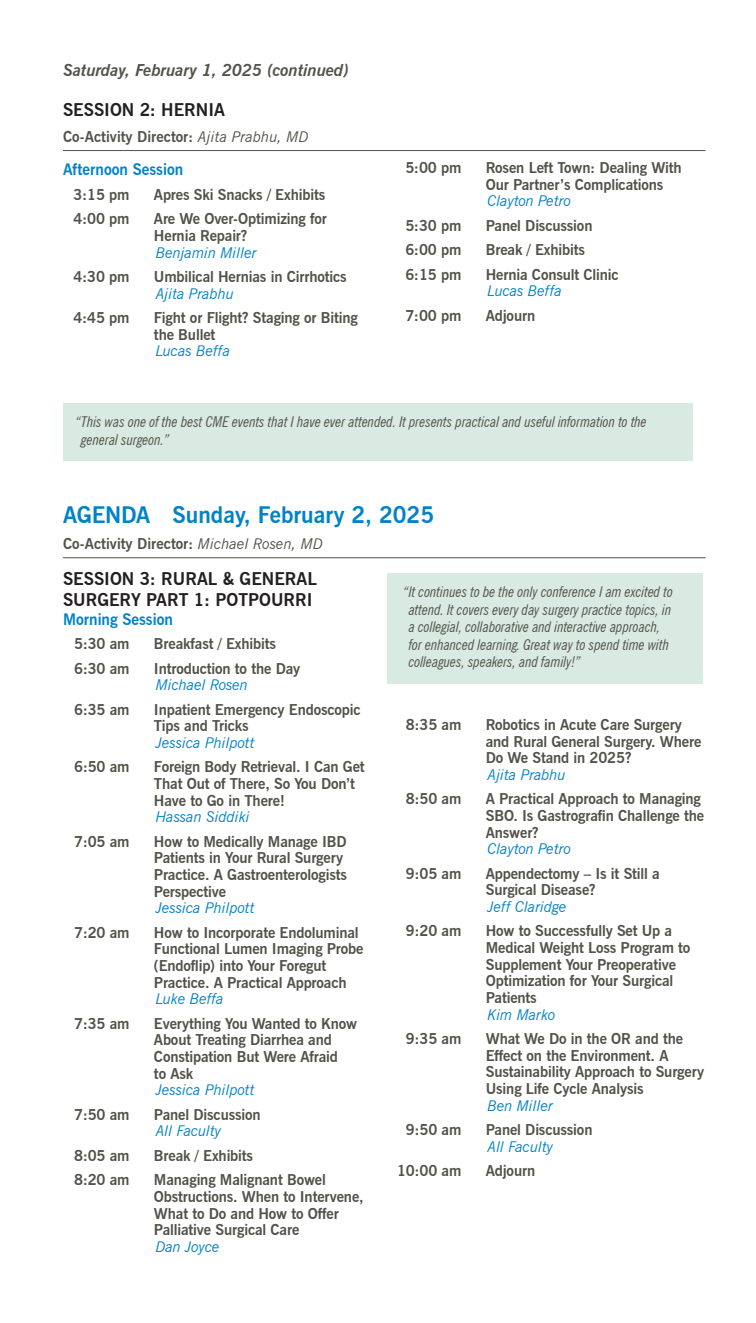
<style>
.page{position:relative;width:756px;height:1323px;background:#fff}
.page>*{position:absolute;margin:0;border:0;box-sizing:border-box;transform-origin:0 0}
.t1{font:700 22.75px "News Gothic BT";color:#0082c8}
.agenda_sessions{font:700 17.5px/21px "News Gothic BT";color:#231f20}
.t2{font:italic 700 16.62px "News Gothic BT";color:#535249}
.agenda_sessions-2{font:700 15.75px "News Gothic BT";color:#0082c8}
.agenda_t{font:700 14.88px/16.6px "News Gothic BT";letter-spacing:-.01em;color:#535249}
.testimonial{font:italic condensed 14.88px/17.5px "News Gothic BT";color:#535249}
.speaker_t{font:italic 14.88px "News Gothic BT";letter-spacing:-.01em;color:#0082c8}
.s1{font-weight:400;font-style:italic}
</style>
<div class="page">
<hr style="left:63px;top:557px;width:643px;height:1px;background:#535249">
<div style="left:388px;top:573px;width:315px;height:111px;background:#d8eae1"></div>
<div style="left:63px;top:403px;width:630px;height:58px;background:#d8eae1"></div>
<hr style="left:63px;top:150px;width:643px;height:1px;background:#535249">
<p class="t2" style="left:63px;top:60px;width:287px">Saturday, February 1, 2025 (continued)</p>
<p class="agenda_sessions" style="left:63px;top:99px;width:163px">SESSION 2: HERNIA</p>
<p class="agenda_t" style="left:63px;top:129px;width:247px">Co-Activity Director: <span class="s1">Ajita Prabhu, MD</span></p>
<p class="agenda_sessions-2" style="left:63px;top:160px;width:122px">Afternoon Session</p>
<p class="agenda_t" style="left:74px;top:186px;width:57px">3:15 pm</p>
<p class="agenda_t" style="left:154px;top:186px;width:173px">Apres Ski Snacks / Exhibits</p>
<p class="agenda_t" style="left:74px;top:211px;width:57px">4:00 pm</p>
<p class="agenda_t" style="left:154px;top:211px;width:175px">Are We Over-Optimizing for<br>Hernia Repair?</p>
<p class="speaker_t" style="left:156px;top:243px;width:102px">Benjamin Miller</p>
<p class="agenda_t" style="left:74px;top:268px;width:57px">4:30 pm</p>
<p class="agenda_t" style="left:154px;top:268px;width:194px">Umbilical Hernias in Cirrhotics</p>
<p class="speaker_t" style="left:156px;top:284px;width:80px">Ajita Prabhu</p>
<p class="agenda_t" style="left:74px;top:309px;width:57px">4:45 pm</p>
<p class="agenda_t" style="left:154px;top:309px;width:206px">Fight or Flight? Staging or Biting the Bullet</p>
<p class="speaker_t" style="left:156px;top:342px;width:76px">Lucas Beffa</p>
<p class="agenda_t" style="left:405px;top:159px;width:57px">5:00 pm</p>
<p class="agenda_t" style="left:486px;top:159px;width:197px">Rosen Left Town: Dealing With<br>Our Partner’s Complications</p>
<p class="speaker_t" style="left:488px;top:192px;width:85px">Clayton Petro</p>
<p class="agenda_t" style="left:405px;top:217px;width:57px">5:30 pm</p>
<p class="agenda_t" style="left:486px;top:217px;width:108px">Panel Discussion</p>
<p class="agenda_t" style="left:405px;top:242px;width:57px">6:00 pm</p>
<p class="agenda_t" style="left:486px;top:242px;width:101px">Break / Exhibits</p>
<p class="agenda_t" style="left:405px;top:266px;width:57px">6:15 pm</p>
<p class="agenda_t" style="left:486px;top:266px;width:135px">Hernia Consult Clinic</p>
<p class="speaker_t" style="left:488px;top:282px;width:76px">Lucas Beffa</p>
<p class="agenda_t" style="left:405px;top:307px;width:57px">7:00 pm</p>
<p class="agenda_t" style="left:486px;top:307px;width:51px">Adjourn</p>
<p class="testimonial" style="left:81px;top:413px;width:567px;text-indent:-6px">“This was one of the best CME events that I have ever attended. It presents practical and useful information to the general surgeon.”</p>
<p class="t1" style="left:63px;top:501px;width:373px">AGENDA Sunday, February 2, 2025</p>
<p class="agenda_t" style="left:63px;top:536px;width:261px">Co-Activity Director: <span class="s1">Michael Rosen, MD</span></p>
<p class="agenda_sessions" style="left:63px;top:568px;width:255px">SESSION 3: RURAL &amp; GENERAL<br>SURGERY PART 1: POTPOURRI</p>
<p class="agenda_sessions-2" style="left:63px;top:609px;width:112px">Morning Session</p>
<p class="agenda_t" style="left:74px;top:635px;width:57px">5:30 am</p>
<p class="agenda_t" style="left:154px;top:635px;width:124px">Breakfast / Exhibits</p>
<p class="agenda_t" style="left:74px;top:660px;width:57px">6:30 am</p>
<p class="agenda_t" style="left:154px;top:660px;width:148px">Introduction to the Day</p>
<p class="speaker_t" style="left:156px;top:676px;width:94px">Michael Rosen</p>
<p class="agenda_t" style="left:74px;top:701px;width:57px">6:35 am</p>
<p class="agenda_t" style="left:154px;top:701px;width:208px">Inpatient Emergency Endoscopic<br>Tips and Tricks</p>
<p class="speaker_t" style="left:156px;top:734px;width:100px">Jessica Philpott</p>
<p class="agenda_t" style="left:74px;top:759px;width:57px">6:50 am</p>
<p class="agenda_t" style="left:154px;top:759px;width:212px">Foreign Body Retrieval. I Can Get<br>That Out of There, So You Don’t<br>Have to Go in There!</p>
<p class="speaker_t" style="left:156px;top:808px;width:96px">Hassan Siddiki</p>
<p class="agenda_t" style="left:74px;top:833px;width:57px">7:05 am</p>
<p class="agenda_t" style="left:154px;top:833px;width:194px">How to Medically Manage IBD<br>Patients in Your Rural Surgery<br>Practice. A Gastroenterologists<br>Perspective</p>
<p class="speaker_t" style="left:156px;top:899px;width:100px">Jessica Philpott</p>
<p class="agenda_t" style="left:74px;top:924px;width:57px">7:20 am</p>
<p class="agenda_t" style="left:154px;top:924px;width:211px">How to Incorporate Endoluminal<br>Functional Lumen Imaging Probe (Endoflip) into Your Foregut<br>Practice. A Practical Approach</p>
<p class="speaker_t" style="left:156px;top:990px;width:70px">Luke Beffa</p>
<p class="agenda_t" style="left:74px;top:1015px;width:57px">7:35 am</p>
<p class="agenda_t" style="left:154px;top:1015px;width:205px">Everything You Wanted to Know<br>About Treating Diarrhea and<br>Constipation But Were Afraid<br>to Ask</p>
<p class="speaker_t" style="left:156px;top:1081px;width:100px">Jessica Philpott</p>
<p class="agenda_t" style="left:74px;top:1106px;width:57px">7:50 am</p>
<p class="agenda_t" style="left:154px;top:1106px;width:108px">Panel Discussion</p>
<p class="speaker_t" style="left:156px;top:1122px;width:67px">All Faculty</p>
<p class="agenda_t" style="left:74px;top:1147px;width:57px">8:05 am</p>
<p class="agenda_t" style="left:154px;top:1147px;width:101px">Break / Exhibits</p>
<p class="agenda_t" style="left:74px;top:1172px;width:57px">8:20 am</p>
<p class="agenda_t" style="left:154px;top:1172px;width:211px">Managing Malignant Bowel<br>Obstructions. When to Intervene,<br>What to Do and How to Offer<br>Palliative Surgical Care</p>
<p class="speaker_t" style="left:156px;top:1238px;width:66px">Dan Joyce</p>
<p class="testimonial" style="left:409px;top:583px;width:266px;text-indent:-5px">“It continues to be the only conference I am excited to attend. It covers every day surgery practice topics, in a collegial, collaborative and interactive approach, for enhanced learning. Great way to spend time with colleagues, speakers, and family!”</p>
<p class="agenda_t" style="left:406px;top:716px;width:57px">8:35 am</p>
<p class="agenda_t" style="left:486px;top:716px;width:217px">Robotics in Acute Care Surgery and Rural General Surgery. Where<br>Do We Stand in 2025?</p>
<p class="speaker_t" style="left:488px;top:765px;width:80px">Ajita Prabhu</p>
<p class="agenda_t" style="left:406px;top:791px;width:57px">8:50 am</p>
<p class="agenda_t" style="left:486px;top:791px;width:220px">A Practical Approach to Managing<br>SBO. Is Gastrografin Challenge the<br>Answer?</p>
<p class="speaker_t" style="left:488px;top:840px;width:85px">Clayton Petro</p>
<p class="agenda_t" style="left:406px;top:865px;width:57px">9:05 am</p>
<p class="agenda_t" style="left:486px;top:865px;width:176px">Appendectomy – Is it Still a<br>Surgical Disease?</p>
<p class="speaker_t" style="left:488px;top:898px;width:81px">Jeff Claridge</p>
<p class="agenda_t" style="left:406px;top:923px;width:57px">9:20 am</p>
<p class="agenda_t" style="left:486px;top:923px;width:206px">How to Successfully Set Up a<br>Medical Weight Loss Program to<br>Supplement Your Preoperative<br>Optimization for Your Surgical<br>Patients</p>
<p class="speaker_t" style="left:488px;top:1005px;width:70px">Kim Marko</p>
<p class="agenda_t" style="left:406px;top:1030px;width:57px">9:35 am</p>
<p class="agenda_t" style="left:486px;top:1030px;width:220px">What We Do in the OR and the<br>Effect on the Environment. A<br>Sustainability Approach to Surgery<br>Using Life Cycle Analysis</p>
<p class="speaker_t" style="left:488px;top:1096px;width:67px">Ben Miller</p>
<p class="agenda_t" style="left:406px;top:1121px;width:57px">9:50 am</p>
<p class="agenda_t" style="left:486px;top:1121px;width:108px">Panel Discussion</p>
<p class="speaker_t" style="left:488px;top:1137px;width:67px">All Faculty</p>
<p class="agenda_t" style="left:397px;top:1162px;width:66px">10:00 am</p>
<p class="agenda_t" style="left:486px;top:1162px;width:51px">Adjourn</p>
</div>
